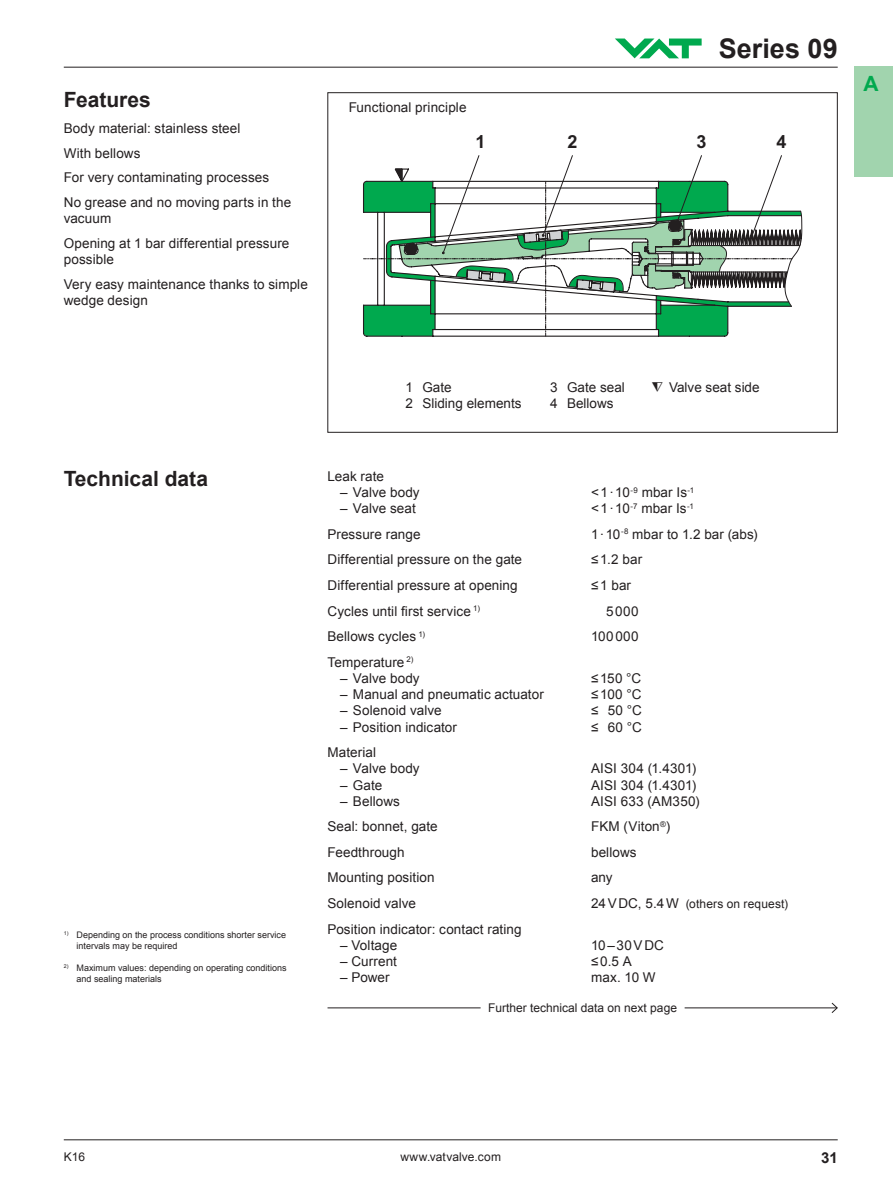
<style>
.page{position:relative;width:893px;height:1187px;background:#fff}
.page>*{position:absolute;margin:0;border:0;box-sizing:border-box;transform-origin:0 0}
.t1{font:700 27px "Arial";color:#231f20}
.t2{font:700 21px "Arial";color:#231f20}
.t3{font:700 21px "Arial";color:#00a94e}
.t4{font:700 18px "Arial";color:#231f20}
.t5{font:700 15px "Arial";color:#231f20}
.t6{font:13.5px/24.8px "Arial";letter-spacing:.005em;color:#231f20}
.t7{font:12px "Arial";color:#231f20}
.t8{font:9px/10.8px "Arial";color:#231f20}
.s1{font-size:13.5px}
</style>
<div class="page">
<svg style="left:363px;top:155px;width:439px;height:181px"></svg>
<hr style="left:685px;top:1007px;width:152px;height:1px;background:#231f20">
<svg style="left:831px;top:1002px;width:7px;height:11px"></svg>
<hr style="left:328px;top:1007px;width:153px;height:1px;background:#231f20">
<hr style="left:64px;top:67px;width:774px;height:1px;background:#231f20">
<hr style="left:64px;top:1139px;width:774px;height:1px;background:#231f20">
<svg style="left:615px;top:39px;width:87px;height:19px"></svg>
<div style="left:855px;top:66px;width:38px;height:111px;background:#a1d4ae"></div>
<h2 class="t2" style="left:64px;top:86px;width:88px">Features</h2>
<p class="t6" style="left:64px;top:116px;width:229px">Body material: stainless steel<br>With bellows<br>For very contaminating processes<br>No grease and no moving parts in the</p>
<p class="t6" style="left:64px;top:206px;width:227px">vacuum<br>Opening at 1 bar differential pressure</p>
<p class="t6" style="left:64px;top:247px;width:246px">possible<br>Very easy maintenance thanks to simple</p>
<p class="t6" style="left:64px;top:288px;width:86px">wedge design</p>
<h1 class="t1" style="left:719px;top:31px;width:120px">Series 09</h1>
<p class="t6" style="left:349px;top:95px;width:119px">Functional principle</p>
<h3 class="t4" style="left:475px;top:129px;width:12px">1</h3>
<h3 class="t4" style="left:567px;top:129px;width:12px">2</h3>
<h3 class="t4" style="left:696px;top:129px;width:12px">3</h3>
<h3 class="t4" style="left:776px;top:129px;width:12px">4</h3>
<h2 class="t3" style="left:863px;top:69px;width:17px">A</h2>
<h2 class="t2" style="left:64px;top:465px;width:146px">Technical data</h2>
<p class="t8" style="left:77px;top:929px;width:211px;text-indent:-13px"><sup>1)</sup> Depending on the process conditions shorter service intervals may be required</p>
<p class="t8" style="left:77px;top:962px;width:212px;text-indent:-13px"><sup>2)</sup> Maximum values: depending on operating conditions and sealing materials</p>
<p class="t6" style="left:405px;top:375px;width:48px">1 Gate</p>
<p class="t6" style="left:550px;top:375px;width:76px">3 Gate seal</p>
<p class="t6" style="left:669px;top:375px;width:92px">Valve seat side</p>
<p class="t6" style="left:405px;top:391px;width:118px">2 Sliding elements</p>
<p class="t6" style="left:550px;top:391px;width:65px">4 Bellows</p>
<p class="t6" style="left:327px;top:464px;width:58px">Leak rate</p>
<p class="t6" style="left:340px;top:480px;width:81px">– Valve body</p>
<p class="t6" style="left:591px;top:480px;width:105px">&lt;1·10<sup>-9</sup> mbar Is<sup>-1</sup></p>
<p class="t6" style="left:340px;top:496px;width:77px">– Valve seat</p>
<p class="t6" style="left:591px;top:496px;width:104px">&lt;1·10<sup>-7</sup> mbar Is<sup>-1</sup></p>
<p class="t6" style="left:327px;top:522px;width:95px">Pressure range</p>
<p class="t6" style="left:591px;top:522px;width:168px">1·10<sup>-8</sup> mbar to 1.2 bar (abs)</p>
<p class="t6" style="left:327px;top:547px;width:196px">Differential pressure on the gate</p>
<p class="t6" style="left:591px;top:547px;width:53px">≤1.2 bar</p>
<p class="t6" style="left:327px;top:573px;width:192px">Differential pressure at opening</p>
<p class="t6" style="left:591px;top:573px;width:42px">≤1 bar</p>
<p class="t6" style="left:327px;top:598px;width:154px">Cycles until first service <sup>1)</sup></p>
<p class="t6" style="left:606px;top:598px;width:34px">5000</p>
<p class="t6" style="left:327px;top:624px;width:99px">Bellows cycles <sup>1)</sup></p>
<p class="t6" style="left:591px;top:624px;width:49px">100000</p>
<p class="t6" style="left:327px;top:649px;width:88px">Temperature <sup>2)</sup></p>
<p class="t6" style="left:340px;top:666px;width:81px">– Valve body</p>
<p class="t6" style="left:591px;top:666px;width:52px">≤150 °C</p>
<p class="t6" style="left:340px;top:682px;width:205px">– Manual and pneumatic actuator</p>
<p class="t6" style="left:591px;top:682px;width:52px">≤100 °C</p>
<p class="t6" style="left:340px;top:698px;width:103px">– Solenoid valve</p>
<p class="t6" style="left:591px;top:698px;width:52px">≤ 50 °C</p>
<p class="t6" style="left:340px;top:714px;width:118px">– Position indicator</p>
<p class="t6" style="left:591px;top:714px;width:52px">≤ 60 °C</p>
<p class="t6" style="left:327px;top:740px;width:50px">Material</p>
<p class="t6" style="left:340px;top:756px;width:81px">– Valve body</p>
<p class="t6" style="left:591px;top:756px;width:107px">AISI 304 (1.4301)</p>
<p class="t6" style="left:340px;top:772px;width:44px">– Gate</p>
<p class="t6" style="left:591px;top:772px;width:107px">AISI 304 (1.4301)</p>
<p class="t6" style="left:340px;top:788px;width:61px">– Bellows</p>
<p class="t6" style="left:591px;top:788px;width:110px">AISI 633 (AM350)</p>
<p class="t6" style="left:327px;top:814px;width:112px">Seal: bonnet, gate</p>
<p class="t6" style="left:591px;top:814px;width:81px">FKM (Viton<sup>®</sup>)</p>
<p class="t6" style="left:327px;top:839px;width:79px">Feedthrough</p>
<p class="t6" style="left:591px;top:839px;width:47px">bellows</p>
<p class="t6" style="left:327px;top:865px;width:109px">Mounting position</p>
<p class="t6" style="left:591px;top:865px;width:23px">any</p>
<p class="t6" style="left:327px;top:890px;width:90px">Solenoid valve</p>
<p class="t7" style="left:591px;top:895px;width:199px"><span class="s1">24VDC, 5.4W</span> (others on request)</p>
<p class="t6" style="left:327px;top:916px;width:196px">Position indicator: contact rating</p>
<p class="t6" style="left:340px;top:932px;width:59px">– Voltage</p>
<p class="t6" style="left:591px;top:932px;width:74px">10–30VDC</p>
<p class="t6" style="left:340px;top:948px;width:58px">– Current</p>
<p class="t6" style="left:591px;top:948px;width:42px">≤0.5 A</p>
<p class="t6" style="left:340px;top:965px;width:51px">– Power</p>
<p class="t6" style="left:591px;top:965px;width:66px">max. 10 W</p>
<p class="t7" style="left:488px;top:1000px;width:190px">Further technical data on next page</p>
<p class="t7" style="left:64px;top:1148px;width:23px">K16</p>
<p class="t7" style="left:400px;top:1148px;width:102px">www.vatvalve.com</p>
<p class="t5" style="left:821px;top:1147px;width:18px">31</p>
</div>
